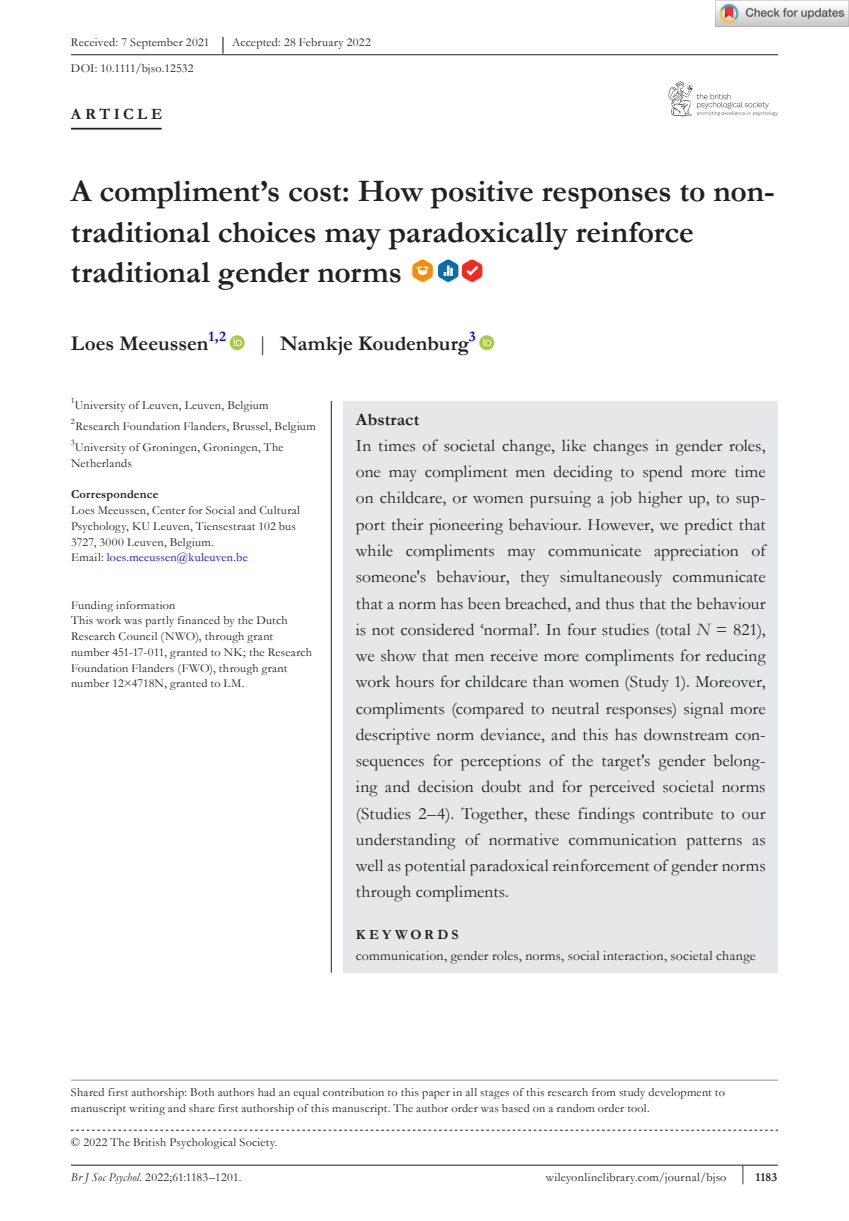
<style>
.page{position:relative;width:849px;height:1221px;background:#fff}
.page>*{position:absolute;margin:0;border:0;box-sizing:border-box;transform-origin:0 0}
.t1{font:700 31.5px/40.2px "Garamond";letter-spacing:-.005em;color:#231f20}
.t2{font:700 21px "Garamond";color:#231f20}
.t3{font:17.5px/26.2px "Garamond";letter-spacing:.005em;color:#231f20;text-align:justify}
.t4{font:700 17.5px "Garamond";letter-spacing:.01em;color:#231f20}
.t5{font:700 15.75px "Garamond";letter-spacing:.22em;color:#231f20}
.t6{font:14px "Garamond";letter-spacing:.015em;color:#231f20}
.t7{font:700 14px "Garamond";letter-spacing:.23em;color:#231f20}
.t8{font:12.25px/15.8px "Garamond";letter-spacing:.02em;color:#231f20}
.t9{font:700 12.25px "Garamond";letter-spacing:.02em;color:#231f20}
.s1{font-size:18.38px}
.s2{font-weight:400}
.s3{color:#00f}
.s4{font-style:italic}
.s5{font-weight:700}
</style>
<div class="page">
<hr style="left:71px;top:1164px;width:706px;height:1px;background:#231f20">
<svg style="left:668px;top:82px;width:109px;height:34px"></svg>
<hr style="left:71px;top:128px;width:91px;height:1px;background:#231f20">
<svg style="left:412px;top:259px;width:20px;height:23px"></svg>
<svg style="left:438px;top:259px;width:44px;height:23px"></svg>
<svg style="left:230px;top:335px;width:14px;height:15px"></svg>
<svg style="left:234px;top:338px;width:8px;height:8px"></svg>
<svg style="left:479px;top:335px;width:15px;height:15px"></svg>
<svg style="left:483px;top:338px;width:8px;height:8px"></svg>
<hr style="left:71px;top:54px;width:706px;height:1px;background:#231f20">
<svg style="left:71px;top:1129px;width:706px;height:1px"></svg>
<hr style="left:71px;top:1079px;width:706px;height:1px;background:#939598">
<div style="left:343px;top:401px;width:434px;height:571px;background:#e6e7e9"></div>
<hr style="left:331px;top:401px;width:1px;height:571px;background:#231f20">
<img style="left:715px;top:0;width:133px;height:26px">
<p class="t8" style="left:71px;top:30px;width:301px;line-height:25.2px">Received: 7 September 2021 <span class="s1">|</span> Accepted: 28 February 2022<br>DOI: 10.1111/bjso.12532</p>
<p class="t5" style="left:71px;top:103px;width:93px">ARTICLE</p>
<h1 class="t1" style="left:71px;top:171px;width:704px">A compliment’s cost: How positive responses to non&shy;traditional choices may paradoxically reinforce traditional gender norms</h1>
<h2 class="t2" style="left:71px;top:329px;width:157px">Loes Meeussen<sup>1,2</sup></h2>
<h2 class="t2" style="left:257px;top:329px;width:219px"><span class="s2">|</span> Namkje Koudenburg<sup>3</sup></h2>
<p class="t8" style="left:71px;top:394px;width:246px;line-height:21px"><sup>1</sup>University of Leuven, Leuven, Belgium<br><sup>2</sup>Research Foundation Flanders, Brussel, Belgium<br><sup>3</sup>University of Groningen, Groningen, The</p>
<p class="t8" style="left:71px;top:454px;width:62px">Netherlands</p>
<p class="t9" style="left:71px;top:486px;width:89px">Correspondence</p>
<p class="t8" style="left:71px;top:502px;width:230px">Loes Meeussen, Center for Social and Cultural Psychology, KU Leuven, Tiensestraat 102 bus 3727, 3000 Leuven, Belgium.<br>Email: <span class="s3">loes.meeussen@kuleuven.be</span></p>
<p class="t8" style="left:71px;top:596px;width:243px">Funding information<br>This work was partly financed by the Dutch Research Council (NWO), through grant number 451-17-011, granted to NK; the Research Foundation Flanders (FWO), through grant number 12×4718N, granted to LM.</p>
<h3 class="t4" style="left:356px;top:407px;width:65px">Abstract</h3>
<p class="t3" style="left:356px;top:432px;width:411px">In times of societal change, like changes in gender roles, one may compliment men deciding to spend more time on childcare, or women pursuing a job higher up, to sup&shy;port their pioneering behaviour. However, we predict that while compliments may communicate appreciation of someone's behaviour, they simultaneously communicate that a norm has been breached, and thus that the behaviour is not considered ‘normal’. In four studies (total <span class="s4">N</span> = 821), we show that men receive more compliments for reducing work hours for childcare than women (Study 1). Moreover, compliments (compared to neutral responses) signal more descriptive norm deviance, and this has downstream con&shy;sequences for perceptions of the target's gender belong&shy;ing and decision doubt and for perceived societal norms (Studies 2–4). Together, these findings contribute to our understanding of normative communication patterns as well as potential paradoxical reinforcement of gender norms through compliments.</p>
<p class="t7" style="left:356px;top:925px;width:104px">KEYWORDS</p>
<p class="t6" style="left:356px;top:946px;width:401px">communication, gender roles, norms, social interaction, societal change</p>
<p class="t8" style="left:71px;top:1084px;width:655px">Shared first authorship: Both authors had an equal contribution to this paper in all stages of this research from study development to manuscript writing and share first authorship of this manuscript. The author order was based on a random order tool.</p>
<p class="t8" style="left:71px;top:1134px;width:208px">© 2022 The British Psychological Society.</p>
<p class="t8" style="left:71px;top:1169px;width:172px"><span class="s4">Br J Soc Psychol</span>. 2022;61:1183–1201.</p>
<p class="t8" style="left:545px;top:1169px;width:233px">wileyonlinelibrary.com/journal/bjso <sup>|</sup> <span class="s5">1183</span></p>
</div>
